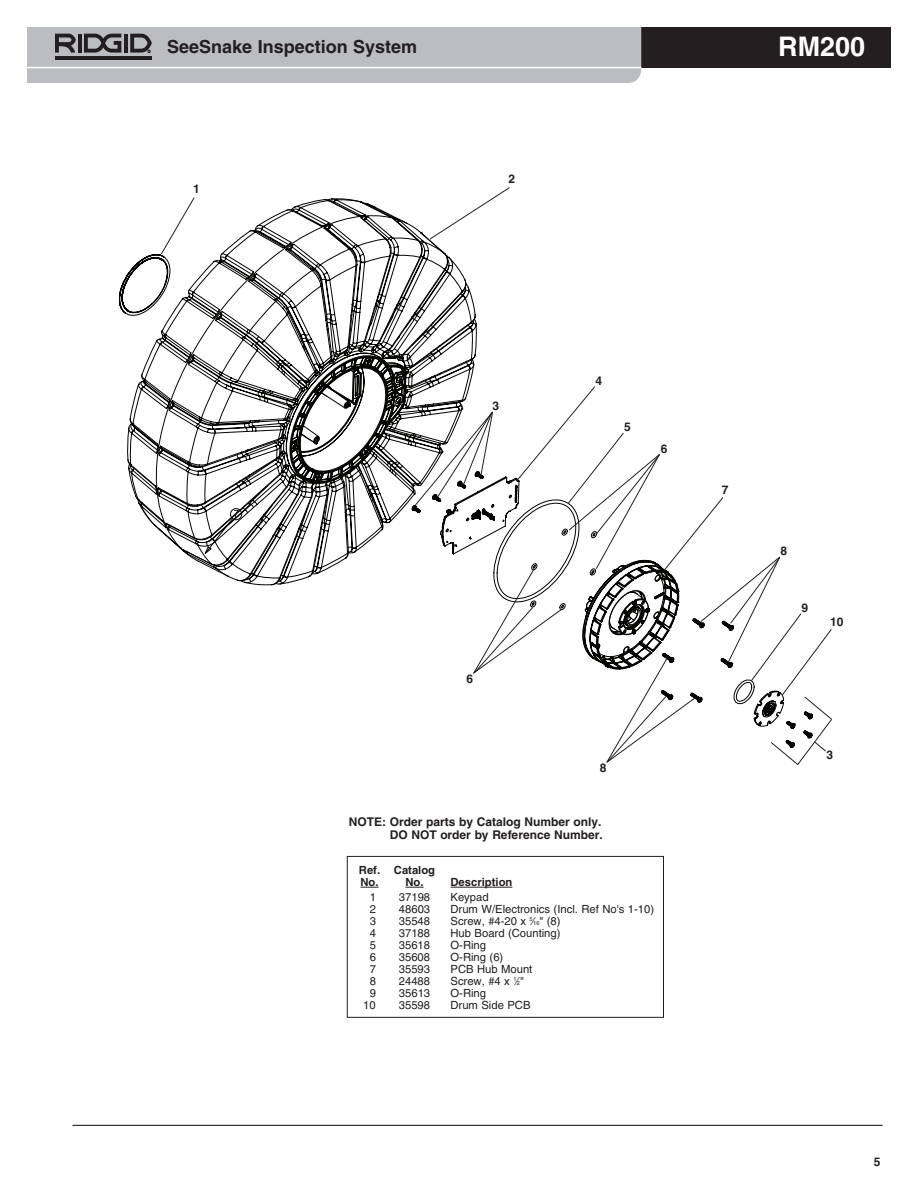
<style>
.page{position:relative;width:918px;height:1188px;background:#fff}
.page>*{position:absolute;margin:0;border:0;box-sizing:border-box;transform-origin:0 0}
.t1{font:700 27px "Helvetica LT Std";color:#fff}
.t2{font:700 18px "Helvetica LT Std";color:#231f20}
.t3{font:700 12px/13.5px "Helvetica LT Std";color:#231f20;text-align:right}
.t4{font:11.25px "Helvetica LT Std";color:#231f20}
.t5{font:700 11.25px/11.6px "Helvetica LT Std";color:#231f20}
.s1{font-size:5.7px}
</style>
<div class="page">
<svg style="left:119px;top:199px;width:358px;height:387px"></svg>
<div style="left:347px;top:856px;width:317px;height:162px;border:1px solid #231f20"></div>
<svg style="left:360px;top:887px;width:19px;height:1px"></svg>
<svg style="left:405px;top:887px;width:19px;height:1px"></svg>
<hr style="left:451px;top:887px;width:61px;height:1px;background:#231f20">
<svg style="left:160px;top:197px;width:35px;height:58px"></svg>
<svg style="left:429px;top:187px;width:81px;height:53px"></svg>
<svg style="left:414px;top:386px;width:418px;height:379px"></svg>
<hr style="left:73px;top:1125px;width:810px;height:1px;background:#231f20">
<div style="left:463px;top:27px;width:428px;height:41px;background:#231f20"></div>
<svg style="left:27px;top:27px;width:614px;height:56px;background:#b7b8bb"></svg>
<h2 class="t2" style="left:167px;top:40px;width:252px">SeeSnake Inspection System</h2>
<h1 class="t1" style="left:778px;top:36px;width:89px">RM200</h1>
<p class="t3" style="left:193px;top:183px;width:8px">1</p>
<p class="t3" style="left:509px;top:173px;width:8px">2</p>
<p class="t3" style="left:493px;top:400px;width:8px">3</p>
<p class="t3" style="left:466px;top:673px;width:8px">6</p>
<p class="t3" style="left:596px;top:375px;width:8px">4</p>
<p class="t3" style="left:624px;top:421px;width:8px">5</p>
<p class="t3" style="left:661px;top:443px;width:8px">6</p>
<p class="t3" style="left:600px;top:762px;width:8px">8</p>
<p class="t3" style="left:349px;top:816px;width:255px">NOTE: Order parts by Catalog Number only.<br>DO NOT order by Reference Number.</p>
<p class="t5" style="left:359px;top:866px;width:78px">Ref. Catalog<br>No. No.</p>
<p class="t5" style="left:451px;top:877px;width:63px">Description</p>
<p class="t4" style="left:370px;top:893px;width:8px">1</p>
<p class="t4" style="left:399px;top:893px;width:33px">37198</p>
<p class="t4" style="left:451px;top:893px;width:40px">Keypad</p>
<p class="t4" style="left:370px;top:905px;width:8px">2</p>
<p class="t4" style="left:399px;top:905px;width:33px">48603</p>
<p class="t4" style="left:451px;top:905px;width:205px">Drum W/Electronics (Incl. Ref No's 1-10)</p>
<p class="t4" style="left:370px;top:917px;width:8px">3</p>
<p class="t4" style="left:399px;top:917px;width:33px">35548</p>
<p class="t4" style="left:451px;top:917px;width:112px">Screw, #4-20 x <sup>5</sup>⁄<span class="s1">16</span>" (8)</p>
<p class="t4" style="left:370px;top:929px;width:8px">4</p>
<p class="t4" style="left:399px;top:929px;width:33px">37188</p>
<p class="t4" style="left:451px;top:929px;width:112px">Hub Board (Counting)</p>
<p class="t4" style="left:370px;top:941px;width:8px">5</p>
<p class="t4" style="left:399px;top:941px;width:33px">35618</p>
<p class="t4" style="left:451px;top:941px;width:37px">O-Ring</p>
<p class="t4" style="left:370px;top:953px;width:8px">6</p>
<p class="t4" style="left:399px;top:953px;width:33px">35608</p>
<p class="t4" style="left:451px;top:953px;width:54px">O-Ring (6)</p>
<p class="t4" style="left:370px;top:965px;width:8px">7</p>
<p class="t4" style="left:399px;top:965px;width:33px">35593</p>
<p class="t4" style="left:451px;top:965px;width:83px">PCB Hub Mount</p>
<p class="t4" style="left:370px;top:977px;width:8px">8</p>
<p class="t4" style="left:399px;top:977px;width:33px">24488</p>
<p class="t4" style="left:451px;top:977px;width:75px">Screw, #4 x <sup>1</sup>⁄<span class="s1">2</span>"</p>
<p class="t4" style="left:370px;top:989px;width:8px">9</p>
<p class="t4" style="left:399px;top:989px;width:33px">35613</p>
<p class="t4" style="left:451px;top:989px;width:37px">O-Ring</p>
<p class="t4" style="left:363px;top:1001px;width:14px">10</p>
<p class="t4" style="left:399px;top:1001px;width:33px">35598</p>
<p class="t4" style="left:451px;top:1001px;width:82px">Drum Side PCB</p>
<p class="t3" style="left:722px;top:484px;width:8px">7</p>
<p class="t3" style="left:780px;top:545px;width:8px">8</p>
<p class="t3" style="left:801px;top:602px;width:8px">9</p>
<p class="t3" style="left:830px;top:617px;width:15px">10</p>
<p class="t3" style="left:827px;top:750px;width:8px">3</p>
<p class="t3" style="left:874px;top:1156px;width:8px">5</p>
</div>
